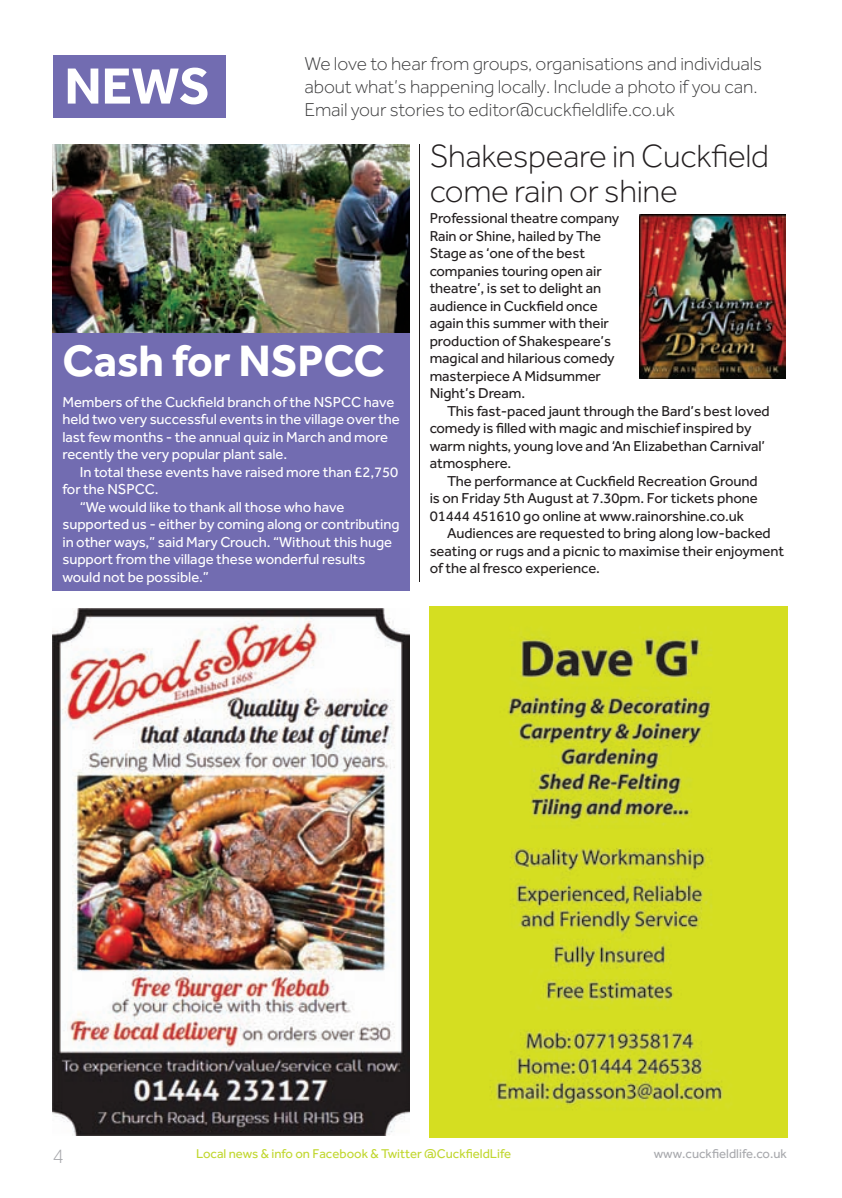
<style>
.page{position:relative;width:842px;height:1198px;background:#fff}
.page>*{position:absolute;margin:0;border:0;box-sizing:border-box;transform-origin:0 0}
.t1{font:700 52.5px "Effra";color:#fff}
.t2{font:700 45.5px "Effra";letter-spacing:-.005em;color:#fff}
.t3{font:300 33.25px/35px "Effra";letter-spacing:-.01em;color:#231f20}
.t4{font:300 21px "Effra";color:#a8a9ad}
.t5{font:300 19.25px/22.8px "Effra";letter-spacing:-.005em;color:#3e3e3f}
.t6{font:14.88px/17.5px "Effra";letter-spacing:-.005em;color:#231f20}
.t7{font:14.88px/17.5px "Effra";letter-spacing:-.005em;color:#fff}
.t8{font:13.12px "Effra";color:#c1d72f}
.t9{font:13.12px "Effra";color:#a8a9ad}
</style>
<div class="page">
<hr style="left:841px;top:0;width:1px;height:573px;background:#726cb1">
<img style="left:430px;top:606px;width:357px;height:531px">
<img style="left:52px;top:608px;width:358px;height:527px">
<div style="left:53px;top:56px;width:172px;height:62px;background:#726cb1"></div>
<img style="left:639px;top:214px;width:146px;height:164px">
<hr style="left:420px;top:144px;width:1px;height:438px;background:#231f20">
<div style="left:52px;top:153px;width:358px;height:437px;background:#726cb1"></div>
<img style="left:52px;top:144px;width:358px;height:188px">
<h1 class="t1" style="left:64px;top:54px;width:147px">NEWS</h1>
<p class="t5" style="left:304px;top:52px;width:459px">We love to hear from groups, organisations and individuals about what’s happening locally. Include a photo if you can.<br>Email your stories to editor@cuckfieldlife.co.uk</p>
<h3 class="t3" style="left:430px;top:138px;width:341px">Shakespeare in Cuckfield come rain or shine</h3>
<p class="t6" style="left:430px;top:209px;width:191px">Professional theatre company<br>Rain or Shine, hailed by The<br>Stage as ‘one of the best companies touring open air theatre’, is set to delight an audience in Cuckfield once again this summer with their production of Shakespeare’s magical and hilarious comedy masterpiece A Midsummer<br>Night’s Dream.</p>
<p class="t6" style="left:430px;top:401px;width:342px;text-indent:17px">This fast-paced jaunt through the Bard’s best loved comedy is filled with magic and mischief inspired by warm nights, young love and ‘An Elizabethan Carnival’ atmosphere.</p>
<p class="t6" style="left:447px;top:471px;width:312px">The performance at Cuckfield Recreation Ground</p>
<p class="t6" style="left:430px;top:489px;width:330px">is on Friday 5th August at 7.30pm. For tickets phone</p>
<p class="t6" style="left:430px;top:506px;width:316px">01444 451610 go online at www.rainorshine.co.uk</p>
<p class="t6" style="left:447px;top:524px;width:325px">Audiences are requested to bring along low-backed</p>
<p class="t6" style="left:430px;top:541px;width:356px">seating or rugs and a picnic to maximise their enjoyment</p>
<p class="t6" style="left:430px;top:559px;width:172px">of the al fresco experience.</p>
<h2 class="t2" style="left:62px;top:333px;width:323px">Cash for NSPCC</h2>
<p class="t7" style="left:62px;top:393px;width:339px">Members of the Cuckfield branch of the NSPCC have held two very successful events in the village over the last few months - the annual quiz in March and more recently the very popular plant sale.</p>
<p class="t7" style="left:80px;top:463px;width:320px">In total these events have raised more than £2,750</p>
<p class="t7" style="left:62px;top:480px;width:98px">for the NSPCC.</p>
<p class="t7" style="left:80px;top:498px;width:266px">“We would like to thank all those who have</p>
<p class="t7" style="left:62px;top:515px;width:339px">supported us - either by coming along or contributing</p>
<p class="t7" style="left:62px;top:533px;width:331px">in other ways,” said Mary Crouch. “Without this huge</p>
<p class="t7" style="left:62px;top:550px;width:305px">support from the village these wonderful results</p>
<p class="t7" style="left:62px;top:568px;width:148px">would not be possible.”</p>
<h3 class="t4" style="left:52px;top:1144px;width:13px">4</h3>
<p class="t8" style="left:196px;top:1145px;width:316px">Local news &amp; info on Facebook &amp; Twitter @CuckfieldLife</p>
<p class="t9" style="left:654px;top:1145px;width:135px">www.cuckfieldlife.co.uk</p>
</div>
